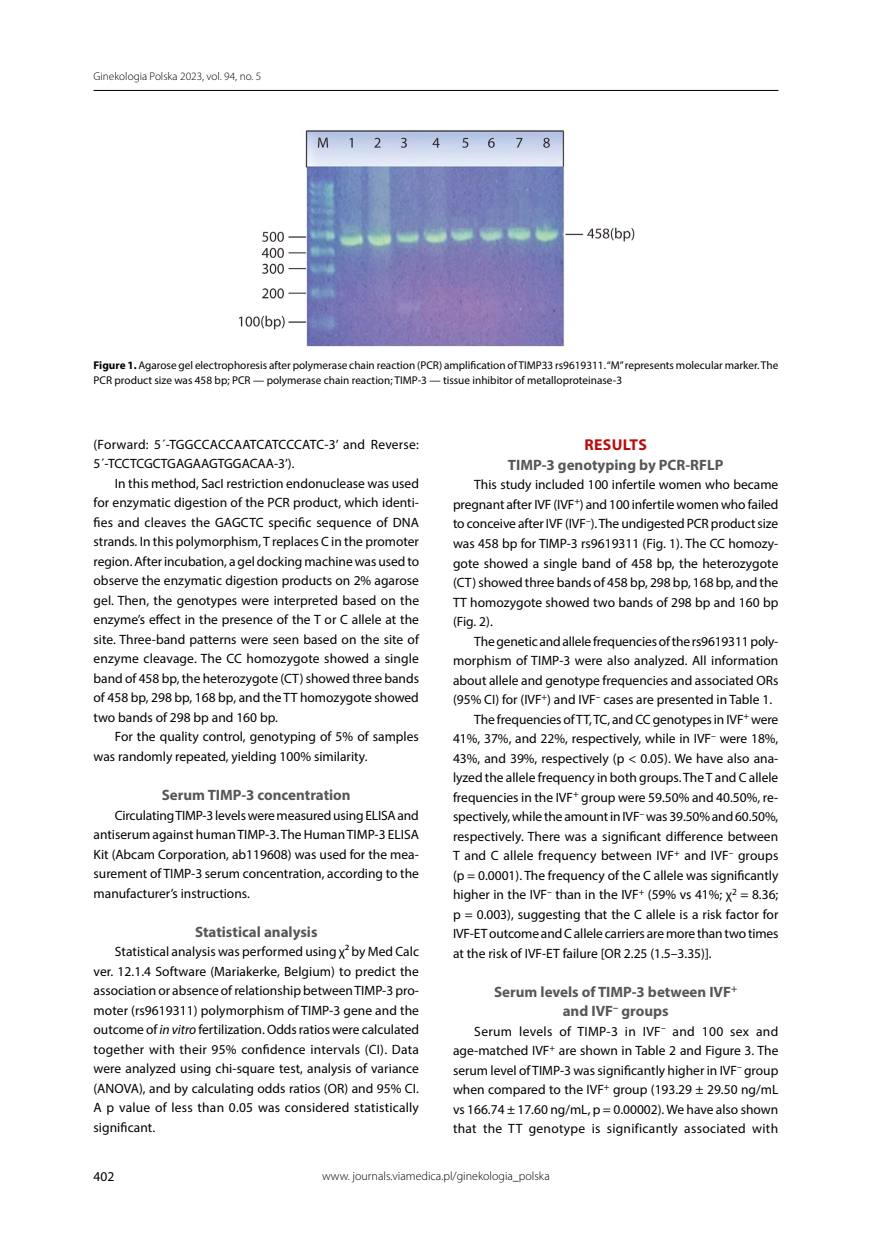
<style>
.page{position:relative;width:872px;height:1234px;background:#fff}
.page>*{position:absolute;margin:0;border:0;box-sizing:border-box;transform-origin:0 0}
.t1{font:700 15.75px "Myriad Pro";letter-spacing:.02em;color:#b70e0c}
.t2{font:700 15px/19.5px "Myriad Pro";color:#575756;text-align:center}
.t3{font:13.5px/19.5px "Myriad Pro";color:#000;text-align:justify}
.t4{font:300 12px "Myriad Pro";color:#000}
.t5{font:11.25px/14.2px "Myriad Pro";color:#000}
.t6{font:300 11.25px "Myriad Pro";color:#000}
.s1{font-weight:700}
.s2{font-style:italic}
</style>
<div class="page">
<hr style="left:94px;top:90px;width:684px;height:1px;background:#000">
<img style="left:238px;top:130px;width:397px;height:217px">
<p class="t6" style="left:94px;top:71px;width:169px">Ginekologia Polska 2023, vol. 94, no. 5</p>
<p class="t5" style="left:94px;top:358px;width:686px"><span class="s1">Figure 1.</span> Agarose gel electrophoresis after polymerase chain reaction (PCR) amplification of TIMP33 rs9619311. “M” represents molecular marker. The<br>PCR product size was 458 bp; PCR — polymerase chain reaction; TIMP-3 — tissue inhibitor of metalloproteinase-3</p>
<p class="t3" style="left:94px;top:434px;width:327px">(Forward: 5´-TGGCCACCAATCATCCCATC-3’ and Reverse:<br>5´-TCCTCGCTGAGAAGTGGACAA-3’).</p>
<p class="t3" style="left:94px;top:473px;width:327px;text-indent:21px">In this method, SacI restriction endonuclease was used for enzymatic digestion of the PCR product, which identi&shy;fies and cleaves the GAGCTC specific sequence of DNA strands. In this polymorphism, T replaces C in the promoter region. After incubation, a gel docking machine was used to observe the enzymatic digestion products on 2% agarose gel. Then, the genotypes were interpreted based on the enzyme’s effect in the presence of the T or C allele at the site. Three-band patterns were seen based on the site of enzyme cleavage. The CC homozygote showed a single band of 458 bp, the heterozygote (CT) showed three bands of 458 bp, 298 bp, 168 bp, and the TT homozygote showed two bands of 298 bp and 160 bp.</p>
<p class="t3" style="left:94px;top:726px;width:327px;text-indent:21px">For the quality control, genotyping of 5% of samples was randomly repeated, yielding 100% similarity.</p>
<p class="t2" style="left:162px;top:784px;width:190px">Serum TIMP-3 concentration</p>
<p class="t3" style="left:94px;top:804px;width:327px;text-indent:21px">Circulating TIMP-3 levels were measured using ELISA and antiserum against human TIMP-3. The Human TIMP-3 ELISA Kit (Abcam Corporation, ab119608) was used for the mea&shy;surement of TIMP-3 serum concentration, according to the manufacturer’s instructions.</p>
<p class="t2" style="left:195px;top:921px;width:124px">Statistical analysis</p>
<p class="t3" style="left:94px;top:941px;width:327px;text-indent:21px">Statistical analysis was performed using χ² by Med Calc ver. 12.1.4 Software (Mariakerke, Belgium) to predict the association or absence of relationship between TIMP-3 pro&shy;moter (rs9619311) polymorphism of TIMP-3 gene and the outcome of <span class="s2">in vitro</span> fertilization. Odds ratios were calculated together with their 95% confidence intervals (CI). Data were analyzed using chi-square test, analysis of variance (ANOVA), and by calculating odds ratios (OR) and 95% CI.<br>A p value of less than 0.05 was considered statistically significant.</p>
<p class="t1" style="left:584px;top:435px;width:64px">RESULTS</p>
<p class="t2" style="left:508px;top:454px;width:217px">TIMP-3 genotyping by PCR-RFLP</p>
<p class="t3" style="left:453px;top:475px;width:327px;text-indent:21px">This study included 100 infertile women who became pregnant after IVF (IVF<sup>+</sup>) and 100 infertile women who failed to conceive after IVF (IVF<sup>–</sup>). The undigested PCR product size was 458 bp for TIMP-3 rs9619311 (Fig. 1). The CC homozy&shy;gote showed a single band of 458 bp, the heterozygote (CT) showed three bands of 458 bp, 298 bp, 168 bp, and the TT homozygote showed two bands of 298 bp and 160 bp (Fig. 2).</p>
<p class="t3" style="left:474px;top:631px;width:306px">The genetic and allele frequencies of the rs9619311 poly-</p>
<p class="t3" style="left:453px;top:650px;width:327px">morphism of TIMP-3 were also analyzed. All information</p>
<p class="t3" style="left:453px;top:670px;width:327px">about allele and genotype frequencies and associated ORs</p>
<p class="t3" style="left:453px;top:689px;width:321px">(95% CI) for (IVF<sup>+</sup>) and IVF<sup>–</sup> cases are presented in Table 1.</p>
<p class="t3" style="left:474px;top:709px;width:306px">The frequencies of TT, TC, and CC genotypes in IVF<sup>+</sup> were</p>
<p class="t3" style="left:453px;top:728px;width:327px">41%, 37%, and 22%, respectively, while in IVF<sup>–</sup> were 18%,</p>
<p class="t3" style="left:453px;top:748px;width:327px">43%, and 39%, respectively (p &lt; 0.05). We have also ana-</p>
<p class="t3" style="left:453px;top:767px;width:327px">lyzed the allele frequency in both groups. The T and C allele</p>
<p class="t3" style="left:453px;top:787px;width:327px">frequencies in the IVF<sup>+</sup> group were 59.50% and 40.50%, re-</p>
<p class="t3" style="left:453px;top:806px;width:327px">spectively, while the amount in IVF<sup>–</sup> was 39.50% and 60.50%,</p>
<p class="t3" style="left:453px;top:826px;width:327px">respectively. There was a significant difference between</p>
<p class="t3" style="left:453px;top:845px;width:327px">T and C allele frequency between IVF<sup>+</sup> and IVF<sup>–</sup> groups</p>
<p class="t3" style="left:453px;top:865px;width:327px">(p = 0.0001). The frequency of the C allele was significantly</p>
<p class="t3" style="left:453px;top:884px;width:327px">higher in the IVF<sup>–</sup> than in the IVF<sup>+</sup> (59% vs 41%; χ<sup>2</sup> = 8.36;</p>
<p class="t3" style="left:453px;top:904px;width:327px">p = 0.003), suggesting that the C allele is a risk factor for</p>
<p class="t3" style="left:453px;top:923px;width:327px">IVF-ET outcome and C allele carriers are more than two times</p>
<p class="t3" style="left:453px;top:943px;width:260px">at the risk of IVF-ET failure [OR 2.25 (1.5–3.35)].</p>
<p class="t2" style="left:494px;top:981px;width:245px">Serum levels of TIMP-3 between IVF<sup>+ </sup>and IVF<sup>–</sup> groups</p>
<p class="t3" style="left:453px;top:1021px;width:327px;text-indent:21px">Serum levels of TIMP-3 in IVF<sup>–</sup> and 100 sex and age-matched IVF<sup>+</sup> are shown in Table 2 and Figure 3. The serum level of TIMP-3 was significantly higher in IVF<sup>–</sup> group when compared to the IVF<sup>+</sup> group (193.29 ± 29.50 ng/mL vs 166.74 ± 17.60 ng/mL, p = 0.00002). We have also shown that the TT genotype is significantly associated with</p>
<p class="t3" style="left:94px;top:1166px;width:22px">402</p>
<p class="t4" style="left:322px;top:1169px;width:229px">www. journals.viamedica.pl/ginekologia_polska</p>
</div>
